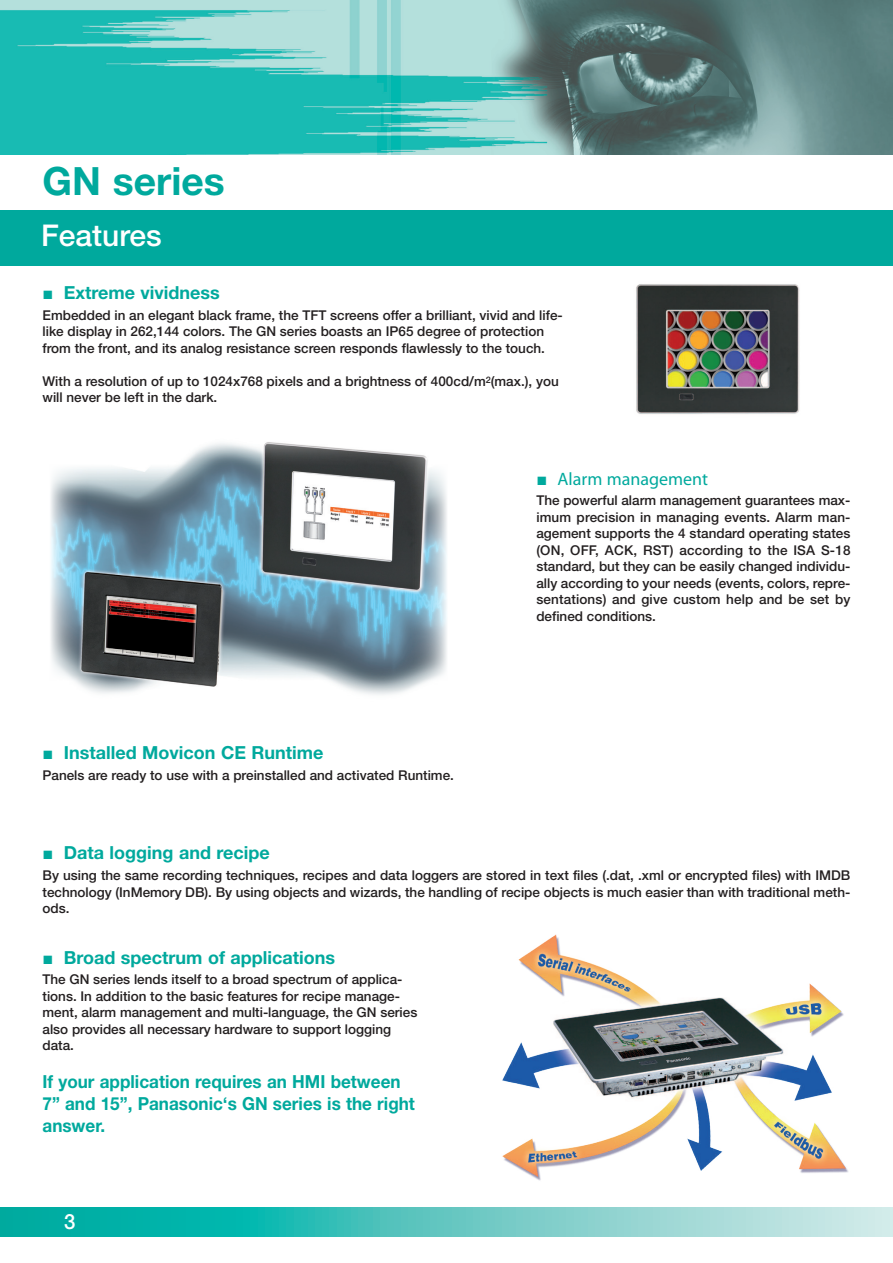
<style>
.page{position:relative;width:893px;height:1263px;background:#fff}
.page>*{position:absolute;margin:0;border:0;box-sizing:border-box;transform-origin:0 0}
.t1{font:700 39px "Helvetica Neue";color:#00a99d}
.t2{font:500 30px "Helvetica Neue";color:#fff}
.t3{font:500 21px "Helvetica Neue";color:#fff}
.t4{font:700 18px "Helvetica Neue";color:#00a99d}
.t5{font:700 18px/21.6px "Helvetica Neue";color:#00a99d;scale:.95 1}
.t6{font:18px "Myriad Pro";color:#00a99d}
.t7{font:500 13.5px/16.5px "Helvetica Neue";color:#231f20}
.s1{font-family:"Arial"}
.s2{font-family:"Arial";font-weight:700}
</style>
<div class="page">
<div style="left:0;top:210px;width:893px;height:56px;background:#00a99d"></div>
<img style="left:0;top:0;width:892px;height:155px">
<svg style="left:0;top:1207px;width:893px;height:30px;background:#5bc7c2"></svg>
<img style="left:502px;top:934px;width:347px;height:247px">
<img style="left:50px;top:442px;width:397px;height:253px">
<img style="left:636px;top:284px;width:164px;height:130px">
<h1 class="t1" style="left:43px;top:166px;width:184px">GN series</h1>
<h2 class="t2" style="left:41px;top:224px;width:122px">Features</h2>
<h3 class="t4" style="left:43px;top:286px;width:179px"><span class="s1">■</span> Extreme vividness</h3>
<p class="t7" style="left:43px;top:308px;width:522px">Embedded in an elegant black frame, the TFT screens offer a brilliant, vivid and life&shy;like display in 262,144 colors. The GN series boasts an IP65 degree of protection from the front, and its analog resistance screen responds flawlessly to the touch.</p>
<p class="t7" style="left:43px;top:374px;width:518px">With a resolution of up to 1024x768 pixels and a brightness of 400cd/m<sup>2</sup>(max.), you will never be left in the dark.</p>
<h3 class="t4" style="left:43px;top:746px;width:283px"><span class="s1">■</span> Installed Movicon CE Runtime</h3>
<p class="t7" style="left:43px;top:768px;width:413px">Panels are ready to use with a preinstalled and activated Runtime.</p>
<h3 class="t6" style="left:536px;top:472px;width:173px"><span class="s2">■</span> Alarm management</h3>
<p class="t7" style="left:536px;top:494px;width:316px;text-align:justify">The powerful alarm management guarantees max&shy;imum precision in managing events. Alarm man&shy;agement supports the 4 standard operating states (ON, OFF, ACK, RST) according to the ISA S-18 standard, but they can be easily changed individu&shy;ally according to your needs (events, colors, repre&shy;sentations) and give custom help and be set by defined conditions.</p>
<h3 class="t4" style="left:43px;top:846px;width:229px"><span class="s1">■</span> Data logging and recipe</h3>
<p class="t7" style="left:43px;top:868px;width:809px;text-align:justify">By using the same recording techniques, recipes and data loggers are stored in text files (.dat, .xml or encrypted files) with IMDB technology (InMemory DB). By using objects and wizards, the handling of recipe objects is much easier than with traditional meth&shy;ods.</p>
<h3 class="t4" style="left:43px;top:950px;width:294px"><span class="s1">■</span> Broad spectrum of applications</h3>
<p class="t7" style="left:43px;top:972px;width:376px">The GN series lends itself to a broad spectrum of applica&shy;tions. In addition to the basic features for recipe manage&shy;ment, alarm management and multi-language, the GN series also provides all necessary hardware to support logging data.</p>
<h3 class="t5" style="left:43px;top:1073px;width:394px">If your application requires an HMI between<br>7” and 15”, Panasonic‘s GN series is the right answer.</h3>
<h3 class="t3" style="left:64px;top:1214px;width:13px">3</h3>
</div>
